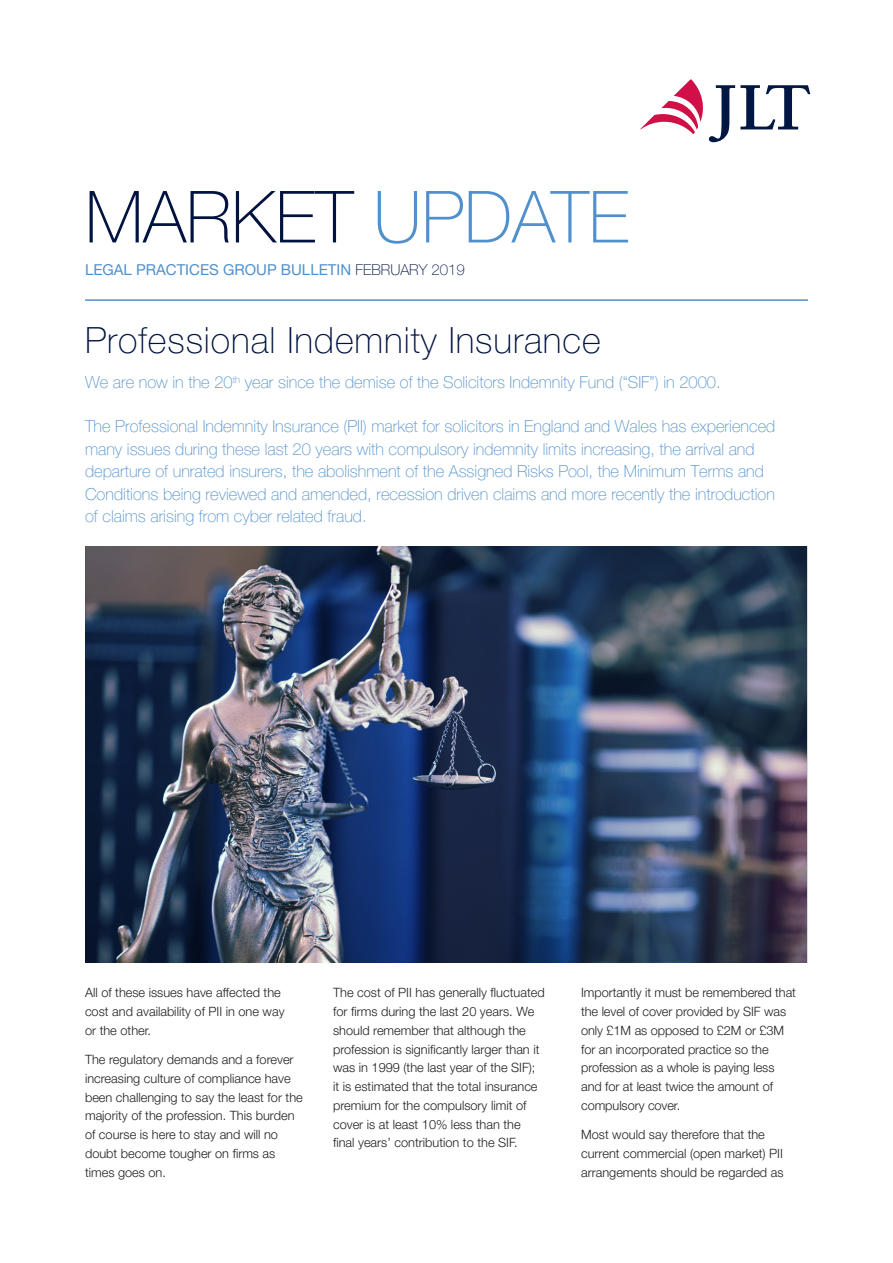
<style>
.page{position:relative;width:893px;height:1263px;background:#fff}
.page>*{position:absolute;margin:0;border:0;box-sizing:border-box;transform-origin:0 0}
.t1{font:100 72px "Helvetica Neue LT Pro";color:#001340}
._02_Heading_01{font:100 36px "Helvetica Neue LT Pro";letter-spacing:.025em;color:#001340}
._04_Leader_Text__Hig{font:100 16.5px/22.5px "Helvetica Neue LT Pro";color:#5090cc}
.t2{font:15px "Helvetica Neue LT Pro";color:#5090cc}
._05_Body_Text{font:300 12.75px/18.8px "Helvetica Neue LT Pro";color:#231f20}
.s1{color:#5090cc}
.s2{font-weight:100;color:#001340}
</style>
<div class="page">
<svg style="left:640px;top:79px;width:170px;height:63px"></svg>
<hr style="left:85px;top:299px;width:723px;height:2px;background:#5090cc">
<img style="left:85px;top:546px;width:721px;height:416px">
<h1 class="t1" style="left:85px;top:174px;width:545px">MARKET <span class="s1">UPDATE</span></h1>
<p class="t2" style="left:85px;top:261px;width:381px">LEGAL PRACTICES GROUP BULLETIN <span class="s2">FEBRUARY 2019</span></p>
<p class="_02_Heading_01" style="left:85px;top:319px;width:517px">Professional Indemnity Insurance</p>
<p class="_04_Leader_Text__Hig" style="left:85px;top:371px;width:637px">We are now in the 20<sup>th</sup> year since the demise of the Solicitors Indemnity Fund (“SIF”) in 2000.</p>
<p class="_04_Leader_Text__Hig" style="left:85px;top:415px;width:692px">The Professional Indemnity Insurance (PII) market for solicitors in England and Wales has experienced many issues during these last 20 years with compulsory indemnity limits increasing, the arrival and departure of unrated insurers, the abolishment of the Assigned Risks Pool, the Minimum Terms and Conditions being reviewed and amended, recession driven claims and more recently the introduction of claims arising from cyber related fraud.</p>
<p class="_05_Body_Text" style="left:85px;top:983px;width:201px">All of these issues have affected the cost and availability of PII in one way or the other.</p>
<p class="_05_Body_Text" style="left:85px;top:1050px;width:219px">The regulatory demands and a forever increasing culture of compliance have been challenging to say the least for the majority of the profession. This burden of course is here to stay and will no doubt become tougher on firms as times goes on.</p>
<p class="_05_Body_Text" style="left:333px;top:983px;width:213px">The cost of PII has generally fluctuated for firms during the last 20 years. We should remember that although the profession is significantly larger than it was in 1999 (the last year of the SIF); it is estimated that the total insurance premium for the compulsory limit of cover is at least 10% less than the final years’ contribution to the SIF.</p>
<p class="_05_Body_Text" style="left:581px;top:983px;width:216px">Importantly it must be remembered that the level of cover provided by SIF was only £1M as opposed to £2M or £3M for an incorporated practice so the profession as a whole is paying less and for at least twice the amount of compulsory cover.</p>
<p class="_05_Body_Text" style="left:581px;top:1125px;width:204px">Most would say therefore that the current commercial (open market) PII arrangements should be regarded as</p>
</div>
